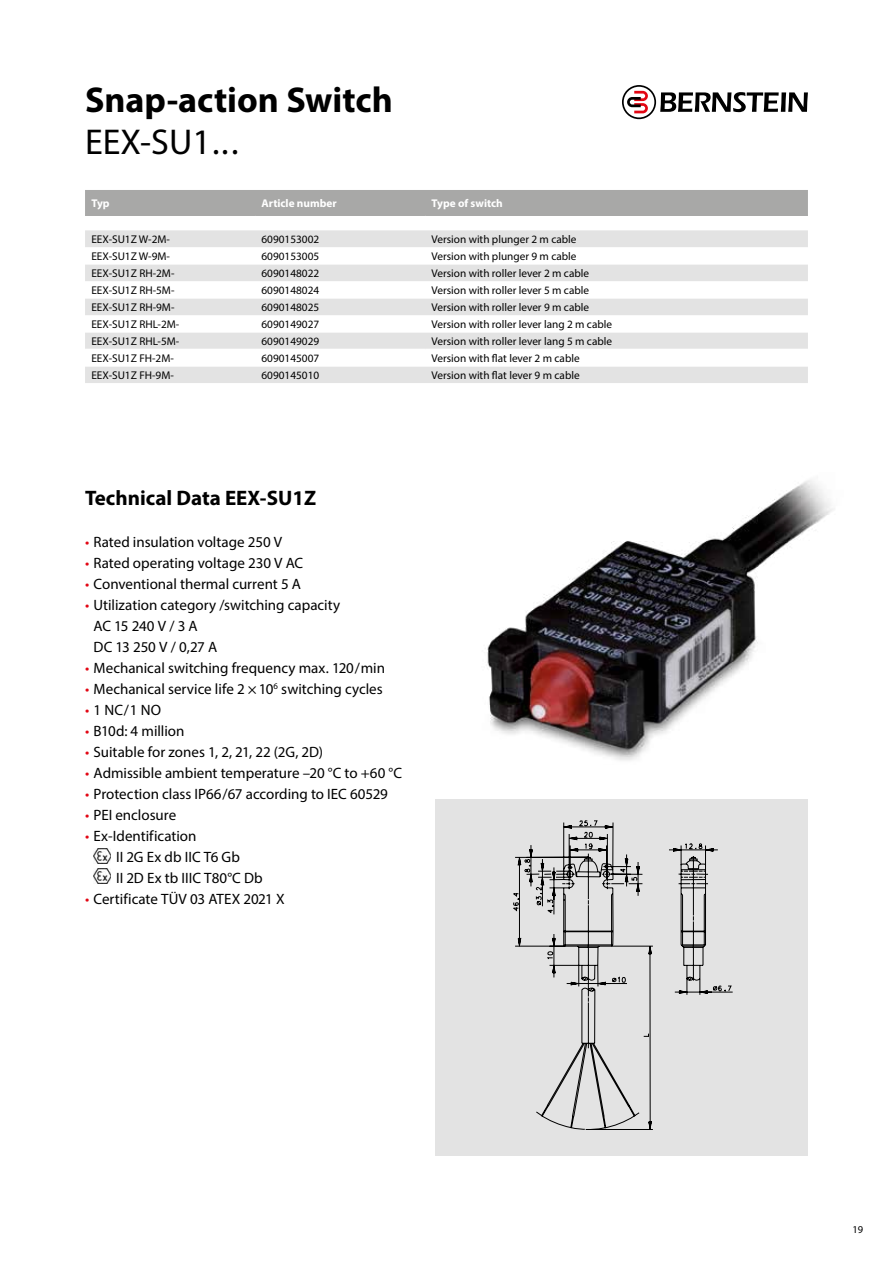
<style>
.page{position:relative;width:893px;height:1263px;background:#fff}
.page>*{position:absolute;margin:0;border:0;box-sizing:border-box;transform-origin:0 0}
.t1{font:700 36px "Myriad Pro";color:#000}
.t2{font:36px "Myriad Pro";color:#000}
.t3{font:700 21px "Myriad Pro";color:#000}
.t4{font:15px/21px "Myriad Pro";color:#000}
.t5{font:11.25px "Myriad Pro";color:#000}
.t6{font:700 11.25px "Myriad Pro";color:#fff}
.t7{font:10.5px "Myriad Pro";color:#000}
.s1{color:#e30613}
</style>
<div class="page">
<div style="left:436px;top:799px;width:372px;height:356px;background:#e3e3e3"></div>
<svg style="left:513px;top:821px;width:220px;height:309px"></svg>
<img style="left:487px;top:480px;width:347px;height:281px">
<div style="left:85px;top:190px;width:723px;height:25px;background:#a8a8a7"></div>
<div style="left:85px;top:230px;width:723px;height:153px;background:#e3e3e3"></div>
<svg style="left:85px;top:247px;width:723px;height:119px"></svg>
<hr style="left:85px;top:349px;width:170px;height:1px;background:#fff">
<hr style="left:255px;top:349px;width:170px;height:1px;background:#fff">
<hr style="left:425px;top:349px;width:383px;height:1px;background:#fff">
<hr style="left:85px;top:215px;width:170px;height:1px;background:#a8a8a7">
<hr style="left:255px;top:215px;width:170px;height:1px;background:#a8a8a7">
<hr style="left:425px;top:215px;width:383px;height:1px;background:#a8a8a7">
<img style="left:94px;top:869px;width:17px;height:15px">
<img style="left:94px;top:848px;width:17px;height:15px">
<svg style="left:622px;top:85px;width:186px;height:34px"></svg>
<h1 class="t1" style="left:85px;top:76px;width:309px">Snap-action Switch</h1>
<h1 class="t2" style="left:85px;top:120px;width:155px">EEX-SU1...</h1>
<p class="t6" style="left:91px;top:196px;width:20px">Typ</p>
<p class="t6" style="left:261px;top:196px;width:77px">Article number</p>
<p class="t6" style="left:432px;top:196px;width:73px">Type of switch</p>
<p class="t5" style="left:91px;top:232px;width:80px">EEX-SU1Z W-2M-</p>
<p class="t5" style="left:261px;top:232px;width:59px">6090153002</p>
<p class="t5" style="left:432px;top:232px;width:146px">Version with plunger 2 m cable</p>
<p class="t5" style="left:91px;top:249px;width:80px">EEX-SU1Z W-9M-</p>
<p class="t5" style="left:261px;top:249px;width:59px">6090153005</p>
<p class="t5" style="left:432px;top:249px;width:146px">Version with plunger 9 m cable</p>
<p class="t5" style="left:91px;top:266px;width:85px">EEX-SU1Z RH-2M-</p>
<p class="t5" style="left:261px;top:266px;width:59px">6090148022</p>
<p class="t5" style="left:432px;top:266px;width:159px">Version with roller lever 2 m cable</p>
<p class="t5" style="left:91px;top:283px;width:85px">EEX-SU1Z RH-5M-</p>
<p class="t5" style="left:261px;top:283px;width:59px">6090148024</p>
<p class="t5" style="left:432px;top:283px;width:159px">Version with roller lever 5 m cable</p>
<p class="t5" style="left:91px;top:300px;width:85px">EEX-SU1Z RH-9M-</p>
<p class="t5" style="left:261px;top:300px;width:59px">6090148025</p>
<p class="t5" style="left:432px;top:300px;width:159px">Version with roller lever 9 m cable</p>
<p class="t5" style="left:91px;top:317px;width:89px">EEX-SU1Z RHL-2M-</p>
<p class="t5" style="left:261px;top:317px;width:59px">6090149027</p>
<p class="t5" style="left:432px;top:317px;width:182px">Version with roller lever lang 2 m cable</p>
<p class="t5" style="left:91px;top:334px;width:89px">EEX-SU1Z RHL-5M-</p>
<p class="t5" style="left:261px;top:334px;width:59px">6090149029</p>
<p class="t5" style="left:432px;top:334px;width:182px">Version with roller lever lang 5 m cable</p>
<p class="t5" style="left:91px;top:351px;width:84px">EEX-SU1Z FH-2M-</p>
<p class="t5" style="left:261px;top:351px;width:59px">6090145007</p>
<p class="t5" style="left:432px;top:351px;width:150px">Version with flat lever 2 m cable</p>
<p class="t5" style="left:91px;top:368px;width:84px">EEX-SU1Z FH-9M-</p>
<p class="t5" style="left:261px;top:368px;width:59px">6090145010</p>
<p class="t5" style="left:432px;top:368px;width:150px">Version with flat lever 9 m cable</p>
<h2 class="t3" style="left:85px;top:484px;width:233px">Technical Data EEX-SU1Z</h2>
<h3 class="t4" style="left:85px;top:531px;width:199px"><span class="s1">•</span> Rated insulation voltage 250 V</h3>
<h3 class="t4" style="left:85px;top:552px;width:220px"><span class="s1">•</span> Rated operating voltage 230 V AC</h3>
<h3 class="t4" style="left:85px;top:573px;width:217px"><span class="s1">•</span> Conventional thermal current 5 A</h3>
<h3 class="t4" style="left:94px;top:594px;width:248px;text-indent:-9px"><span class="s1">•</span> Utilization category /switching capacity<br>AC 15 240 V / 3 A<br>DC 13 250 V / 0,27 A</h3>
<h3 class="t4" style="left:85px;top:657px;width:301px"><span class="s1">•</span> Mechanical switching frequency max. 120/min</h3>
<h3 class="t4" style="left:85px;top:678px;width:299px"><span class="s1">•</span> Mechanical service life 2 ×10<sup>6</sup> switching cycles</h3>
<h3 class="t4" style="left:85px;top:699px;width:78px"><span class="s1">•</span> 1 NC/1 NO</h3>
<h3 class="t4" style="left:85px;top:720px;width:101px"><span class="s1">•</span> B10d: 4 million</h3>
<h3 class="t4" style="left:85px;top:741px;width:239px"><span class="s1">•</span> Suitable for zones 1, 2, 21, 22 (2G, 2D)</h3>
<h3 class="t4" style="left:85px;top:762px;width:319px"><span class="s1">•</span> Admissible ambient temperature –20 °C to +60 °C</h3>
<h3 class="t4" style="left:85px;top:783px;width:304px"><span class="s1">•</span> Protection class IP66/67 according to IEC 60529</h3>
<h3 class="t4" style="left:85px;top:804px;width:93px"><span class="s1">•</span> PEI enclosure</h3>
<h3 class="t4" style="left:116px;top:825px;width:148px;text-indent:-31px"><span class="s1">•</span> Ex-Identification<br>II 2G Ex db IIC T6 Gb<br>II 2D Ex tb IIIC T80°C Db</h3>
<h3 class="t4" style="left:85px;top:888px;width:201px"><span class="s1">•</span> Certificate TÜV 03 ATEX 2021 X</h3>
<p class="t7" style="left:852px;top:1223px;width:12px">19</p>
</div>
